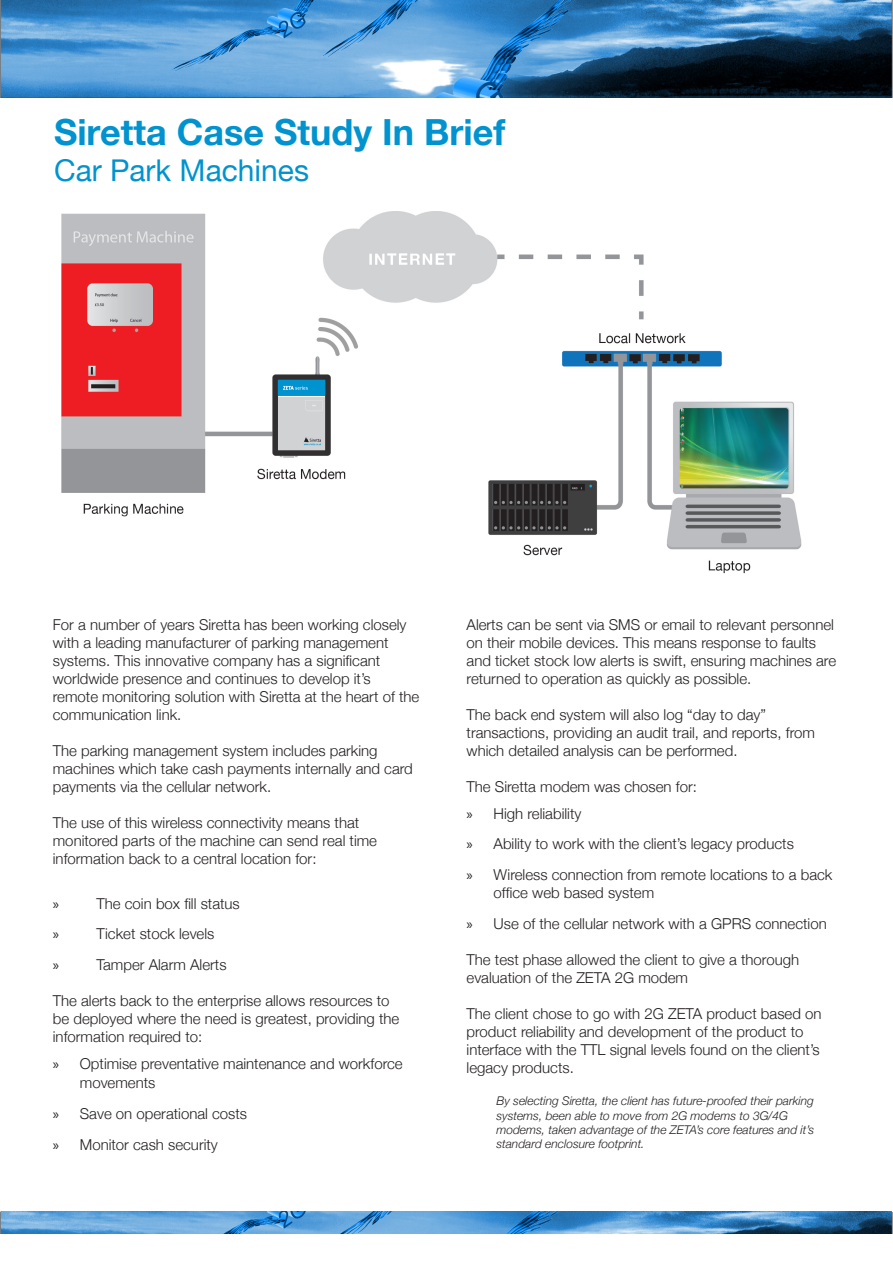
<style>
.page{position:relative;width:893px;height:1263px;background:#fff}
.page>*{position:absolute;margin:0;border:0;box-sizing:border-box;transform-origin:0 0}
.t1{font:700 36px "Helvetica Neue";color:#0093d0}
.t2{font:30px "Helvetica Neue";color:#0093d0}
.t3{font:300 15px/18px "Helvetica Neue";color:#231f20}
.t4{font:15px "Myriad Pro";color:#231f20}
.t5{font:italic 300 12px/14.4px "Helvetica Neue";color:#231f20}
.s1{font-family:"Myriad Pro";font-weight:400}
</style>
<div class="page">
<img style="left:1px;top:0;width:892px;height:98px">
<img style="left:1px;top:1212px;width:892px;height:21px">
<hr style="left:0;top:0;width:1px;height:98px;background:#939598">
<svg style="left:0;top:1212px;width:1px;height:21px"></svg>
<img style="left:61px;top:212px;width:741px;height:362px">
<p class="t1" style="left:54px;top:109px;width:453px">Siretta Case Study In Brief</p>
<p class="t2" style="left:54px;top:152px;width:257px">Car Park Machines</p>
<p class="t3" style="left:53px;top:615px;width:368px">For a number of years Siretta has been working closely with a leading manufacturer of parking management systems. This innovative company has a significant worldwide presence and continues to develop it’s remote monitoring solution with Siretta at the heart of the communication link.</p>
<p class="t3" style="left:53px;top:741px;width:362px">The parking management system includes parking machines which take cash payments internally and card payments via the cellular network.</p>
<p class="t3" style="left:53px;top:813px;width:326px">The use of this wireless connectivity means that monitored parts of the machine can send real time information back to a central location for:</p>
<p class="t4" style="left:53px;top:894px;width:8px">»</p>
<p class="t3" style="left:97px;top:894px;width:145px">The coin box fill status</p>
<p class="t4" style="left:53px;top:925px;width:8px">»</p>
<p class="t3" style="left:97px;top:925px;width:119px">Ticket stock levels</p>
<p class="t4" style="left:53px;top:956px;width:8px">»</p>
<p class="t3" style="left:97px;top:955px;width:132px">Tamper Alarm Alerts</p>
<p class="t3" style="left:53px;top:991px;width:348px">The alerts back to the enterprise allows resources to be deployed where the need is greatest, providing the information required to:</p>
<p class="t3" style="left:80px;top:1053px;width:324px;line-height:19.8px;text-indent:-27px"><span class="s1">»</span> Optimise preventative maintenance and workforce movements</p>
<p class="t3" style="left:53px;top:1104px;width:196px"><span class="s1">»</span> Save on operational costs</p>
<p class="t3" style="left:53px;top:1135px;width:167px"><span class="s1">»</span> Monitor cash security</p>
<p class="t3" style="left:467px;top:615px;width:371px">Alerts can be sent via SMS or email to relevant personnel on their mobile devices. This means response to faults and ticket stock low alerts is swift, ensuring machines are returned to operation as quickly as possible.</p>
<p class="t3" style="left:467px;top:705px;width:350px">The back end system will also log “day to day” transactions, providing an audit trail, and reports, from which detailed analysis can be performed.</p>
<p class="t3" style="left:467px;top:777px;width:232px">The Siretta modem was chosen for:</p>
<p class="t3" style="left:467px;top:804px;width:116px"><span class="s1">»</span> High reliability</p>
<p class="t3" style="left:467px;top:835px;width:329px"><span class="s1">»</span> Ability to work with the client’s legacy products</p>
<p class="t3" style="left:494px;top:865px;width:340px;text-indent:-27px"><span class="s1">»</span> Wireless connection from remote locations to a back office web based system</p>
<p class="t3" style="left:467px;top:914px;width:362px"><span class="s1">»</span> Use of the cellular network with a GPRS connection</p>
<p class="t3" style="left:467px;top:950px;width:334px">The test phase allowed the client to give a thorough</p>
<p class="t3" style="left:467px;top:968px;width:223px">evaluation of the ZETA 2G modem</p>
<p class="t3" style="left:467px;top:1004px;width:356px">The client chose to go with 2G ZETA product based on product reliability and development of the product to interface with the TTL signal levels found on the client’s legacy products.</p>
<p class="t5" style="left:496px;top:1094px;width:319px">By selecting Siretta, the client has future-proofed their parking systems, been able to move from 2G modems to 3G/4G modems, taken advantage of the ZETA’s core features and it’s standard enclosure footprint.</p>
</div>
